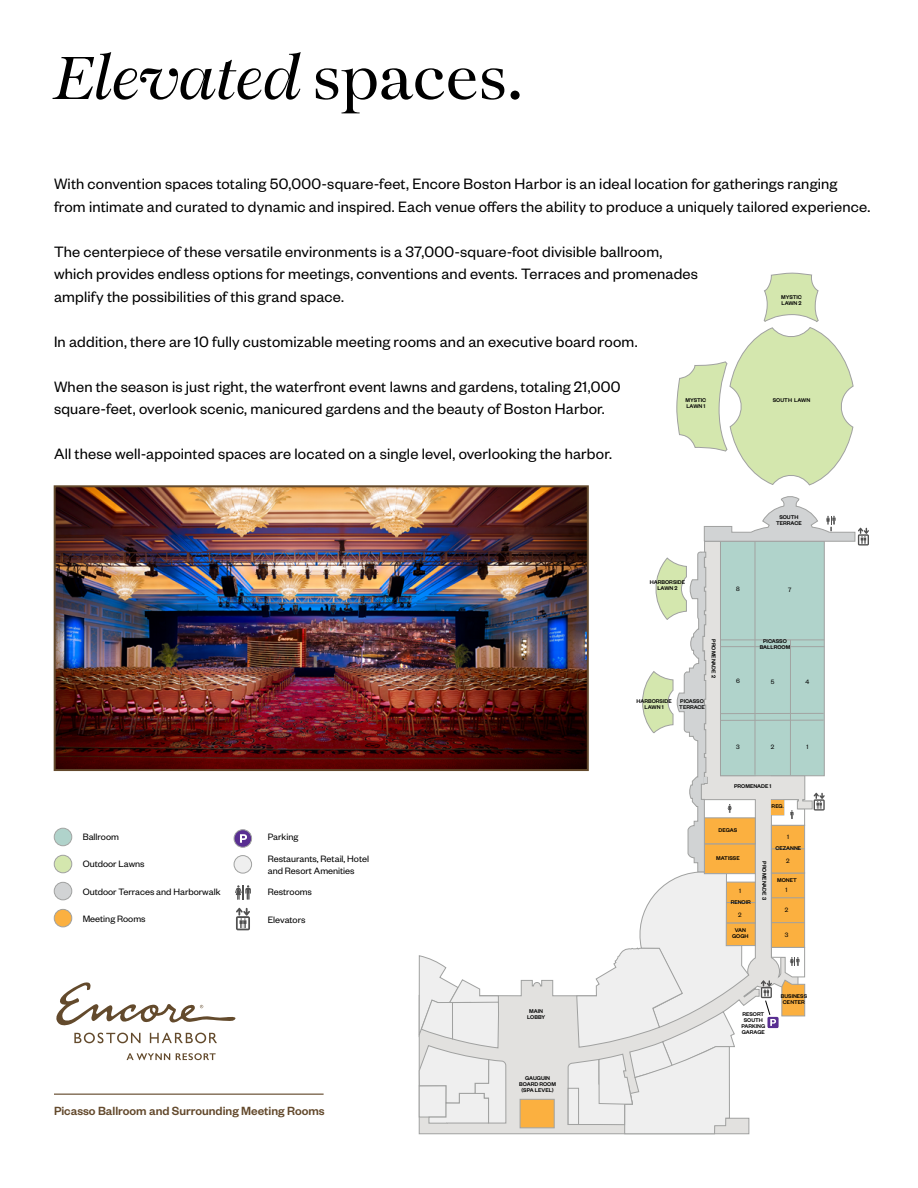
<style>
.page{position:relative;width:918px;height:1188px;background:#fff}
.page>*{position:absolute;margin:0;border:0;box-sizing:border-box;transform-origin:0 0}
.t1{font:italic 60px "Monday";color:#000}
.t2{font:16.5px/22.5px "Founders Grotesk";letter-spacing:.01em;color:#000}
.t3{font:500 13.05px "Founders Grotesk";color:#63492c}
.t4{font:10.2px/21.6px "Founders Grotesk";color:#000}
.t5{font:6.9px "Founders Grotesk";color:#000}
.t6{font:500 6px/6px "Founders Grotesk";color:#000;text-align:center}
.s1{font-style:normal}
.s2{font-weight:400}
</style>
<div class="page">
<svg style="left:676px;top:272px;width:178px;height:213px"></svg>
<svg style="left:419px;top:546px;width:394px;height:588px"></svg>
<div style="left:704px;top:818px;width:52px;height:26px;background:#a6a39b"></div>
<div style="left:725px;top:882px;width:31px;height:41px;background:#a6a39b"></div>
<div style="left:720px;top:541px;width:105px;height:235px;background:#b0d3cb;border:1px solid #a0a1a0"></div>
<div style="left:771px;top:873px;width:34px;height:75px;background:#fbb040;border:1px solid #a0a1a0"></div>
<div style="left:771px;top:825px;width:34px;height:48px;background:#fbb040;border:1px solid #a0a1a0"></div>
<div style="left:772px;top:800px;width:12px;height:15px;background:#fbb040"></div>
<svg style="left:814px;top:793px;width:11px;height:18px"></svg>
<div style="left:520px;top:1099px;width:35px;height:29px;background:#fbb040;border:1px solid #a2a4a2"></div>
<svg style="left:419px;top:955px;width:87px;height:169px"></svg>
<svg style="left:568px;top:552px;width:187px;height:582px"></svg>
<hr style="left:772px;top:849px;width:33px;height:1px;background:#a0a1a0">
<hr style="left:771px;top:898px;width:33px;height:1px;background:#a0a1a0">
<hr style="left:771px;top:922px;width:33px;height:1px;background:#a0a1a0">
<hr style="left:755px;top:541px;width:1px;height:234px;background:#a2a4a2">
<hr style="left:790px;top:640px;width:1px;height:135px;background:#a2a4a2">
<hr style="left:721px;top:640px;width:103px;height:1px;background:#a2a4a2">
<hr style="left:720px;top:713px;width:104px;height:1px;background:#a2a4a2">
<hr style="left:721px;top:646px;width:103px;height:1px;background:#a2a4a2">
<hr style="left:720px;top:720px;width:104px;height:1px;background:#a2a4a2">
<svg style="left:761px;top:947px;width:44px;height:81px"></svg>
<svg style="left:56px;top:982px;width:180px;height:61px"></svg>
<svg style="left:127px;top:1053px;width:43px;height:7px"></svg>
<svg style="left:176px;top:1053px;width:40px;height:7px"></svg>
<hr style="left:54px;top:1094px;width:270px;height:1px;background:#63492c">
<img style="left:57px;top:488px;width:529px;height:280px">
<div style="left:54px;top:485px;width:535px;height:286px;border:2px solid #63492c"></div>
<svg style="left:704px;top:496px;width:165px;height:50px"></svg>
<svg style="left:236px;top:908px;width:14px;height:22px"></svg>
<svg style="left:235px;top:885px;width:16px;height:15px"></svg>
<div style="left:234px;top:856px;width:18px;height:17px;background:#efefef;border-radius:50%"></div>
<div style="left:234px;top:855px;width:18px;height:18px;border:1px solid #a0a1a0;border-radius:50%"></div>
<div style="left:54px;top:828px;width:18px;height:18px;background:#b0d3cb;border-radius:50%"></div>
<div style="left:54px;top:828px;width:18px;height:18px;border:1px solid #a2a4a2;border-radius:50%"></div>
<div style="left:54px;top:855px;width:18px;height:18px;background:#d4e7ae;border-radius:50%"></div>
<div style="left:54px;top:855px;width:18px;height:18px;border:1px solid #a0a1a0;border-radius:50%"></div>
<div style="left:54px;top:882px;width:18px;height:18px;background:#d1d3d4;border-radius:50%"></div>
<div style="left:54px;top:882px;width:18px;height:18px;border:1px solid #a0a1a0;border-radius:50%"></div>
<div style="left:54px;top:909px;width:18px;height:18px;background:#fbb040;border-radius:50%"></div>
<div style="left:54px;top:909px;width:18px;height:18px;border:1px solid #a0a1a0;border-radius:50%"></div>
<div style="left:234px;top:830px;width:18px;height:17px;background:#582e91;border-radius:50%"></div>
<div style="left:234px;top:830px;width:18px;height:17px;border:1px solid #a0a1a0;border-radius:50%"></div>
<svg style="left:240px;top:834px;width:7px;height:9px"></svg>
<h1 class="t1" style="left:54px;top:39px;width:470px">Elevated <span class="s1">spaces.</span></h1>
<p class="t2" style="left:54px;top:172px;width:818px">With convention spaces totaling 50,000-square-feet, Encore Boston Harbor is an ideal location for gatherings ranging from intimate and curated to dynamic and inspired. Each venue offers the ability to produce a uniquely tailored experience.</p>
<p class="t2" style="left:54px;top:239px;width:646px">The centerpiece of these versatile environments is a 37,000-square-foot divisible ballroom, which provides endless options for meetings, conventions and events. Terraces and promenades amplify the possibilities of this grand space.</p>
<p class="t2" style="left:54px;top:329px;width:585px">In addition, there are 10 fully customizable meeting rooms and an executive board room.</p>
<p class="t2" style="left:54px;top:374px;width:568px">When the season is just right, the waterfront event lawns and gardens, totaling 21,000 square-feet, overlook scenic, manicured gardens and the beauty of Boston Harbor.</p>
<p class="t2" style="left:54px;top:442px;width:559px">All these well-appointed spaces are located on a single level, overlooking the harbor.</p>
<p class="t6" style="left:781px;top:293px;width:22px;text-align:left">MYSTIC<br>LAWN 2</p>
<p class="t6" style="left:773px;top:397px;width:39px">SOUTH LAWN</p>
<p class="t6" style="left:686px;top:397px;width:22px;text-align:left">MYSTIC<br>LAWN 1</p>
<p class="t4" style="left:83px;top:825px;width:38px">Ballroom</p>
<p class="t4" style="left:83px;top:853px;width:63px">Outdoor Lawns</p>
<p class="t4" style="left:83px;top:880px;width:139px">Outdoor Terraces and Harborwalk</p>
<p class="t4" style="left:83px;top:908px;width:64px">Meeting Rooms</p>
<p class="t4" style="left:268px;top:825px;width:103px">Parking<br>Restaurants, Retail, Hotel</p>
<p class="t4" style="left:268px;top:859px;width:88px">and Resort Amenities<br>Restrooms</p>
<p class="t4" style="left:268px;top:908px;width:39px">Elevators</p>
<p class="t3" style="left:54px;top:1102px;width:272px">Picasso Ballroom and Surrounding Meeting Rooms</p>
<p class="t6" style="left:776px;top:513px;width:27px">SOUTH<br>TERRACE</p>
<p class="t6" style="left:650px;top:579px;width:37px">HARBORSIDE<br>LAWN 2</p>
<p class="t5" style="left:736px;top:585px;width:5px">8</p>
<p class="t5" style="left:788px;top:585px;width:5px">7</p>
<p class="t6" style="left:717px;top:639px;width:40px;rotate:90deg">PROMENADE 2</p>
<p class="t6" style="left:636px;top:698px;width:37px">HARBORSIDE<br>LAWN 1</p>
<p class="t6" style="left:679px;top:698px;width:27px;text-align:left">PICASSO<br>TERRACE</p>
<p class="t5" style="left:736px;top:677px;width:5px">6</p>
<p class="t6" style="left:760px;top:637px;width:32px">PICASSO<br>BALLROOM</p>
<p class="t5" style="left:771px;top:678px;width:5px">5</p>
<p class="t5" style="left:806px;top:678px;width:5px">4</p>
<p class="t5" style="left:736px;top:742px;width:5px">3</p>
<p class="t5" style="left:771px;top:743px;width:5px">2</p>
<p class="t6" style="left:734px;top:783px;width:39px">PROMENADE 1</p>
<p class="t6" style="left:772px;top:803px;width:14px">REG<span class="s2">.</span></p>
<p class="t5" style="left:806px;top:743px;width:3px">1</p>
<p class="t6" style="left:719px;top:827px;width:20px">DEGAS</p>
<p class="t6" style="left:716px;top:855px;width:25px">MATISSE</p>
<p class="t5" style="left:787px;top:833px;width:3px">1</p>
<p class="t6" style="left:775px;top:845px;width:27px">CEZANNE</p>
<p class="t6" style="left:777px;top:877px;width:21px">MONET</p>
<p class="t5" style="left:786px;top:856px;width:5px">2</p>
<p class="t6" style="left:768px;top:861px;width:40px;rotate:90deg">PROMENADE 3</p>
<p class="t5" style="left:739px;top:886px;width:3px">1</p>
<p class="t5" style="left:786px;top:886px;width:3px">1</p>
<p class="t6" style="left:731px;top:899px;width:22px">RENOIR</p>
<p class="t5" style="left:738px;top:910px;width:5px">2</p>
<p class="t6" style="left:732px;top:927px;width:18px">VAN<br>GOGH</p>
<p class="t5" style="left:785px;top:906px;width:5px">2</p>
<p class="t5" style="left:785px;top:931px;width:5px">3</p>
<p class="t6" style="left:527px;top:1008px;width:20px">MAIN<br>LOBBY</p>
<p class="t6" style="left:741px;top:1011px;width:25px">RESORT<br>SOUTH<br>PARKING<br>GARAGE</p>
<p class="t6" style="left:781px;top:993px;width:28px">BUSINESS<br>CENTER</p>
<p class="t6" style="left:519px;top:1075px;width:38px">GAUGUIN<br>BOARD ROOM (SPA LEVEL)</p>
</div>
